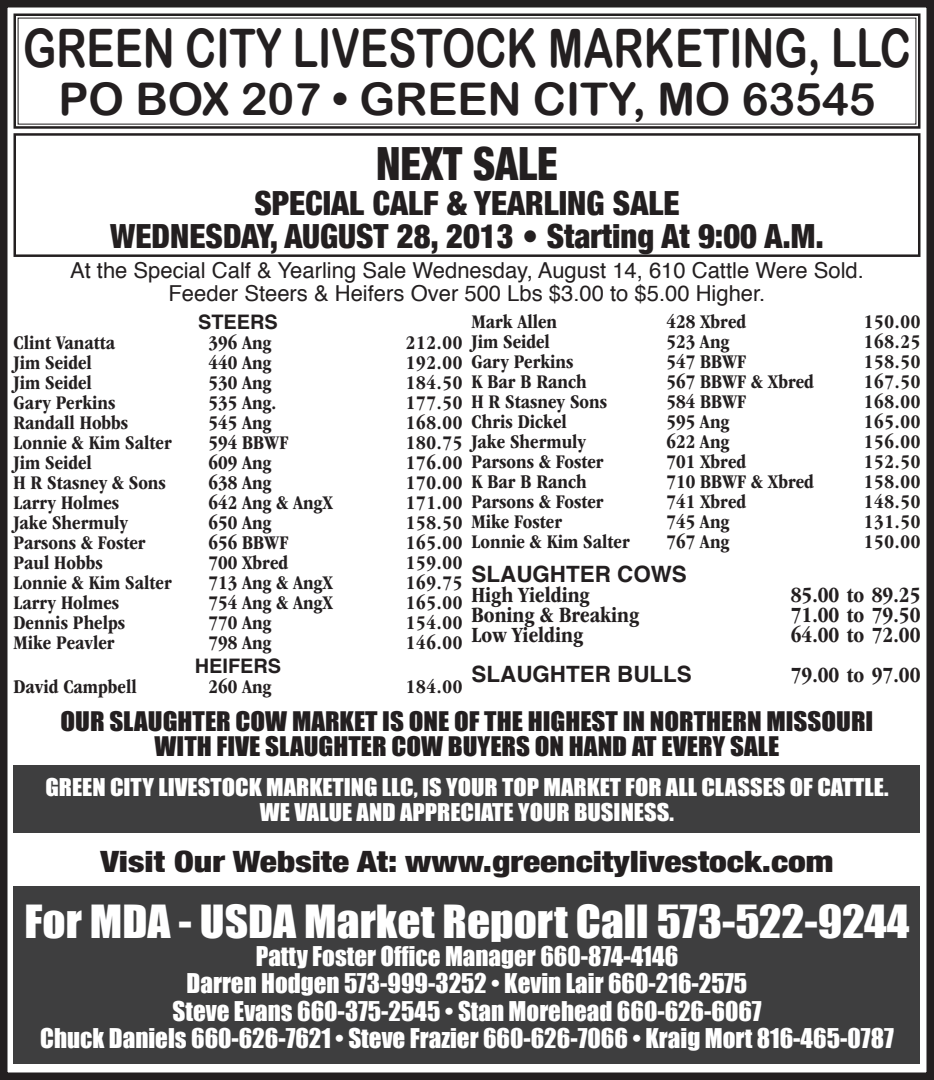
<style>
.page{position:relative;width:934px;height:1080px;background:#fff}
.page>*{position:absolute;margin:0;border:0;box-sizing:border-box;transform-origin:0 0}
.t1{font:53px "Arial Rounded MT Bold";color:#231f20;scale:.79 1}
.t2{font:900 condensed 45.75px "Helvetica Neue";color:#231f20;scale:.9 1}
.t3{font:45px "Arial Rounded MT Bold";color:#231f20}
.t4{font:42px "Impact";color:#fff;scale:1.08 1}
.t5{font:900 condensed 33.25px/33.2px "Helvetica Neue";color:#231f20;text-align:center}
.t6{font:900 condensed 29.25px "Helvetica Neue";color:#231f20;scale:1.21 1}
.t7{font:25px/27.5px "Impact";color:#fff;text-align:center}
.t8{font:24.75px/24.8px "Impact";color:#231f20;text-align:center;scale:1.09 1}
.t9{font:22.5px/24.8px "Impact";color:#fff;scale:1.09 1}
.t10{font:700 condensed 22.5px "ITC Garamond Std";color:#231f20}
.t11{font:700 22.5px "Helvetica";color:#231f20}
.t12{font:22px/22.5px "Helvetica";color:#231f20;text-align:center}
.t13{font:700 condensed 20px "ITC Garamond Std";color:#231f20}
.t14{font:700 20px "Helvetica";color:#231f20}
</style>
<div class="page">
<div style="left:0;top:0;width:934px;height:1080px;border:8px solid #231f20"></div>
<svg style="left:13px;top:13px;width:908px;height:116px"></svg>
<div style="left:14px;top:133px;width:906px;height:124px;border:2px solid #231f20"></div>
<div style="left:14px;top:765px;width:906px;height:68px;background:#3e3e3f"></div>
<div style="left:14px;top:886px;width:906px;height:178px;background:#3e3e3f"></div>
<h1 class="t1" style="left:23px;top:17px;width:783px">GREEN CITY LIVESTOCK MARKETING</h1>
<h1 class="t1" style="left:807px;top:17px;width:133px">, LLC</h1>
<h3 class="t3" style="left:58px;top:72px;width:818px">PO BOX 207 • GREEN CITY, MO 63545</h3>
<h2 class="t2" style="left:376px;top:127px;width:203px">NEXT SALE</h2>
<h3 class="t5" style="left:110px;top:184px;width:715px">SPECIAL CALF &amp; YEARLING SALE<br>WEDNESDAY, AUGUST 28, 2013 • Starting At 9:00 A.M.</h3>
<p class="t12" style="left:70px;top:260px;width:795px">At the Special Calf &amp; Yearling Sale Wednesday, August 14, 610 Cattle Were Sold.<br>Feeder Steers &amp; Heifers Over 500 Lbs $3.00 to $5.00 Higher.</p>
<p class="t13" style="left:471px;top:310px;width:87px">Mark Allen</p>
<p class="t13" style="left:666px;top:310px;width:81px">428 Xbred</p>
<p class="t13" style="left:864px;top:310px;width:58px">150.00</p>
<p class="t13" style="left:666px;top:330px;width:65px">523 Ang</p>
<p class="t13" style="left:864px;top:330px;width:58px">168.25</p>
<p class="t13" style="left:666px;top:350px;width:81px">547 BBWF</p>
<p class="t13" style="left:864px;top:350px;width:58px">158.50</p>
<p class="t13" style="left:666px;top:370px;width:149px">567 BBWF &amp; Xbred</p>
<p class="t13" style="left:864px;top:370px;width:58px">167.50</p>
<p class="t13" style="left:666px;top:390px;width:81px">584 BBWF</p>
<p class="t13" style="left:864px;top:390px;width:58px">168.00</p>
<p class="t13" style="left:666px;top:410px;width:65px">595 Ang</p>
<p class="t13" style="left:864px;top:410px;width:58px">165.00</p>
<p class="t13" style="left:666px;top:430px;width:65px">622 Ang</p>
<p class="t13" style="left:864px;top:430px;width:58px">156.00</p>
<p class="t13" style="left:666px;top:450px;width:81px">701 Xbred</p>
<p class="t13" style="left:864px;top:450px;width:58px">152.50</p>
<p class="t13" style="left:666px;top:470px;width:149px">710 BBWF &amp; Xbred</p>
<p class="t13" style="left:864px;top:470px;width:58px">158.00</p>
<p class="t13" style="left:666px;top:490px;width:81px">741 Xbred</p>
<p class="t13" style="left:864px;top:490px;width:58px">148.50</p>
<p class="t13" style="left:666px;top:510px;width:65px">745 Ang</p>
<p class="t13" style="left:864px;top:510px;width:58px">131.50</p>
<p class="t13" style="left:666px;top:530px;width:65px">767 Ang</p>
<p class="t13" style="left:864px;top:530px;width:58px">150.00</p>
<p class="t11" style="left:471px;top:556px;width:217px">SLAUGHTER COWS</p>
<p class="t10" style="left:471px;top:583px;width:120px">High Yielding</p>
<p class="t10" style="left:791px;top:583px;width:131px">85.00 to 89.25</p>
<p class="t10" style="left:471px;top:603px;width:169px">Boning &amp; Breaking</p>
<p class="t10" style="left:791px;top:603px;width:131px">71.00 to 79.50</p>
<p class="t10" style="left:471px;top:623px;width:113px">Low Yielding</p>
<p class="t10" style="left:791px;top:623px;width:131px">64.00 to 72.00</p>
<p class="t11" style="left:471px;top:656px;width:222px">SLAUGHTER BULLS</p>
<p class="t10" style="left:791px;top:663px;width:131px">79.00 to 97.00</p>
<p class="t14" style="left:198px;top:305px;width:81px">STEERS</p>
<p class="t13" style="left:14px;top:331px;width:103px">Clint Vanatta</p>
<p class="t13" style="left:209px;top:331px;width:65px">396 Ang</p>
<p class="t13" style="left:406px;top:330px;width:146px">212.00 Jim Seidel</p>
<p class="t13" style="left:14px;top:351px;width:80px">Jim Seidel</p>
<p class="t13" style="left:209px;top:351px;width:65px">440 Ang</p>
<p class="t13" style="left:406px;top:350px;width:169px">192.00 Gary Perkins</p>
<p class="t13" style="left:14px;top:371px;width:80px">Jim Seidel</p>
<p class="t13" style="left:209px;top:371px;width:65px">530 Ang</p>
<p class="t13" style="left:406px;top:370px;width:183px">184.50 K Bar B Ranch</p>
<p class="t13" style="left:14px;top:391px;width:104px">Gary Perkins</p>
<p class="t13" style="left:209px;top:391px;width:69px">535 Ang.</p>
<p class="t13" style="left:406px;top:390px;width:203px">177.50 H R Stasney Sons</p>
<p class="t13" style="left:14px;top:411px;width:116px">Randall Hobbs</p>
<p class="t13" style="left:209px;top:411px;width:65px">545 Ang</p>
<p class="t13" style="left:406px;top:410px;width:163px">168.00 Chris Dickel</p>
<p class="t13" style="left:14px;top:431px;width:160px">Lonnie &amp; Kim Salter</p>
<p class="t13" style="left:209px;top:431px;width:81px">594 BBWF</p>
<p class="t13" style="left:406px;top:430px;width:182px">180.75 Jake Shermuly</p>
<p class="t13" style="left:14px;top:451px;width:80px">Jim Seidel</p>
<p class="t13" style="left:209px;top:451px;width:65px">609 Ang</p>
<p class="t13" style="left:406px;top:450px;width:199px">176.00 Parsons &amp; Foster</p>
<p class="t13" style="left:14px;top:471px;width:154px">H R Stasney &amp; Sons</p>
<p class="t13" style="left:209px;top:471px;width:65px">638 Ang</p>
<p class="t13" style="left:406px;top:470px;width:183px">170.00 K Bar B Ranch</p>
<p class="t13" style="left:14px;top:491px;width:107px">Larry Holmes</p>
<p class="t13" style="left:209px;top:491px;width:126px">642 Ang &amp; AngX</p>
<p class="t13" style="left:406px;top:490px;width:199px">171.00 Parsons &amp; Foster</p>
<p class="t13" style="left:14px;top:511px;width:116px">Jake Shermuly</p>
<p class="t13" style="left:209px;top:511px;width:65px">650 Ang</p>
<p class="t13" style="left:406px;top:510px;width:158px">158.50 Mike Foster</p>
<p class="t13" style="left:14px;top:531px;width:134px">Parsons &amp; Foster</p>
<p class="t13" style="left:209px;top:531px;width:81px">656 BBWF</p>
<p class="t13" style="left:406px;top:530px;width:225px">165.00 Lonnie &amp; Kim Salter</p>
<p class="t13" style="left:14px;top:551px;width:91px">Paul Hobbs</p>
<p class="t13" style="left:209px;top:551px;width:81px">700 Xbred</p>
<p class="t13" style="left:406px;top:551px;width:58px">159.00</p>
<p class="t13" style="left:14px;top:571px;width:160px">Lonnie &amp; Kim Salter</p>
<p class="t13" style="left:209px;top:571px;width:126px">713 Ang &amp; AngX</p>
<p class="t13" style="left:406px;top:571px;width:58px">169.75</p>
<p class="t13" style="left:14px;top:591px;width:107px">Larry Holmes</p>
<p class="t13" style="left:209px;top:591px;width:126px">754 Ang &amp; AngX</p>
<p class="t13" style="left:406px;top:591px;width:58px">165.00</p>
<p class="t13" style="left:14px;top:611px;width:113px">Dennis Phelps</p>
<p class="t13" style="left:209px;top:611px;width:65px">770 Ang</p>
<p class="t13" style="left:406px;top:611px;width:58px">154.00</p>
<p class="t13" style="left:14px;top:631px;width:103px">Mike Peavler</p>
<p class="t13" style="left:209px;top:631px;width:65px">798 Ang</p>
<p class="t13" style="left:406px;top:631px;width:58px">146.00</p>
<p class="t14" style="left:195px;top:650px;width:88px">HEIFERS</p>
<p class="t13" style="left:14px;top:675px;width:125px">David Campbell</p>
<p class="t13" style="left:209px;top:675px;width:65px">260 Ang</p>
<p class="t13" style="left:406px;top:675px;width:58px">184.00</p>
<p class="t8" style="left:61px;top:708px;width:747px">OUR SLAUGHTER COW MARKET IS ONE OF THE HIGHEST IN NORTHERN MISSOURI<br>WITH FIVE SLAUGHTER COW BUYERS ON HAND AT EVERY SALE</p>
<p class="t9" style="left:260px;top:774px;width:578px;text-indent:122px">LLC, IS YOUR TOP MARKET FOR ALL CLASSES OF CATTLE.<br>WE VALUE AND APPRECIATE YOUR BUSINESS.</p>
<h3 class="t6" style="left:100px;top:837px;width:607px">Visit Our Website At: www.greencitylivestock.com</h3>
<h3 class="t4" style="left:24px;top:889px;width:821px">For MDA - USDA Market Report Call 573-522-9244</h3>
<p class="t7" style="left:40px;top:941px;width:855px">Patty Foster Office Manager 660-874-4146<br>Darren Hodgen 573-999-3252 • Kevin Lair 660-216-2575<br>Steve Evans 660-375-2545 • Stan Morehead 660-626-6067<br>Chuck Daniels 660-626-7621 • Steve Frazier 660-626-7066 • Kraig Mort 816-465-0787</p>
<p class="t9" style="left:45px;top:774px;width:242px">GREEN CITY LIVESTOCK marketing</p>
</div>
